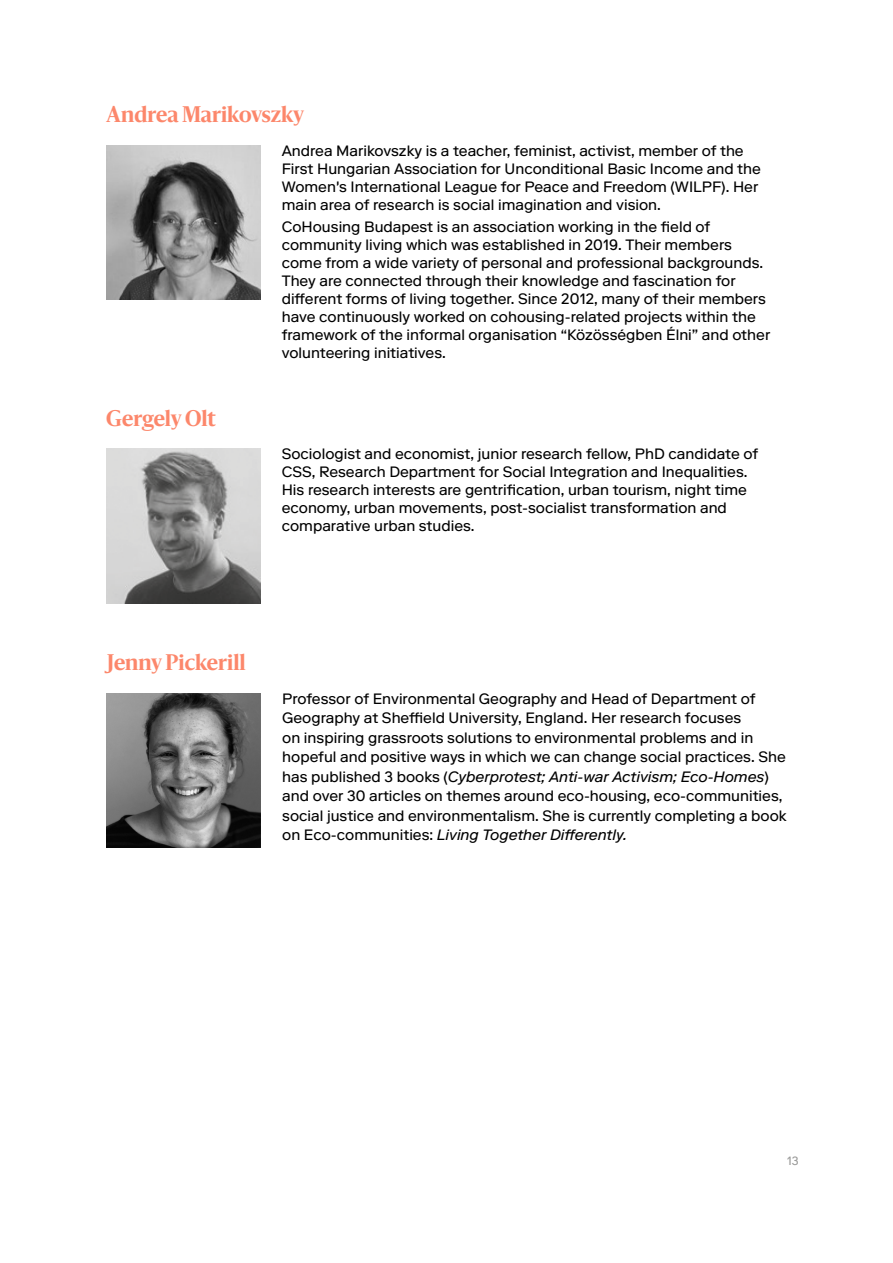
<style>
.page{position:relative;width:893px;height:1263px;background:#fff}
.page>*{position:absolute;margin:0;border:0;box-sizing:border-box;transform-origin:0 0}
.t1{font:700 21px "Sanomat";color:#fc876b}
.t2{font:15px/18px "Riforma LL";color:#000}
.t3{font:12px "Riforma LL";color:#9b9b9a}
.s1{font-style:italic}
</style>
<div class="page">
<img style="left:106px;top:145px;width:154px;height:155px">
<img style="left:107px;top:449px;width:153px;height:155px">
<img style="left:107px;top:693px;width:154px;height:155px">
<h1 class="t1" style="left:106px;top:98px;width:199px">Andrea Marikovszky</h1>
<p class="t2" style="left:282px;top:141px;width:481px">Andrea Marikovszky is a teacher, feminist, activist, member of the First Hungarian Association for Unconditional Basic Income and the Women's International League for Peace and Freedom (WILPF). Her main area of research is social imagination and vision.</p>
<p class="t2" style="left:282px;top:218px;width:490px">CoHousing Budapest is an association working in the field of community living which was established in 2019. Their members come from a wide variety of personal and professional backgrounds.<br>They are connected through their knowledge and fascination for different forms of living together. Since 2012, many of their members have continuously worked on cohousing-related projects within the framework of the informal organisation “Közösségben Élni” and other volunteering initiatives.</p>
<h1 class="t1" style="left:106px;top:402px;width:111px">Gergely Olt</h1>
<p class="t2" style="left:282px;top:445px;width:478px">Sociologist and economist, junior research fellow, PhD candidate of CSS, Research Department for Social Integration and Inequalities.<br>His research interests are gentrification, urban tourism, night time economy, urban movements, post-socialist transformation and comparative urban studies.</p>
<h1 class="t1" style="left:107px;top:646px;width:140px">Jenny Pickerill</h1>
<p class="t2" style="left:282px;top:688px;width:506px;line-height:19.5px">Professor of Environmental Geography and Head of Department of Geography at Sheffield University, England. Her research focuses<br>on inspiring grassroots solutions to environmental problems and in hopeful and positive ways in which we can change social practices. She has published 3 books (<span class="s1">Cyberprotest; Anti-war Activism; Eco-Homes</span>) and over 30 articles on themes around eco-housing, eco-communities, social justice and environmentalism. She is currently completing a book on Eco-communities: <span class="s1">Living Together Differently.</span></p>
<p class="t3" style="left:787px;top:1153px;width:13px">13</p>
</div>
